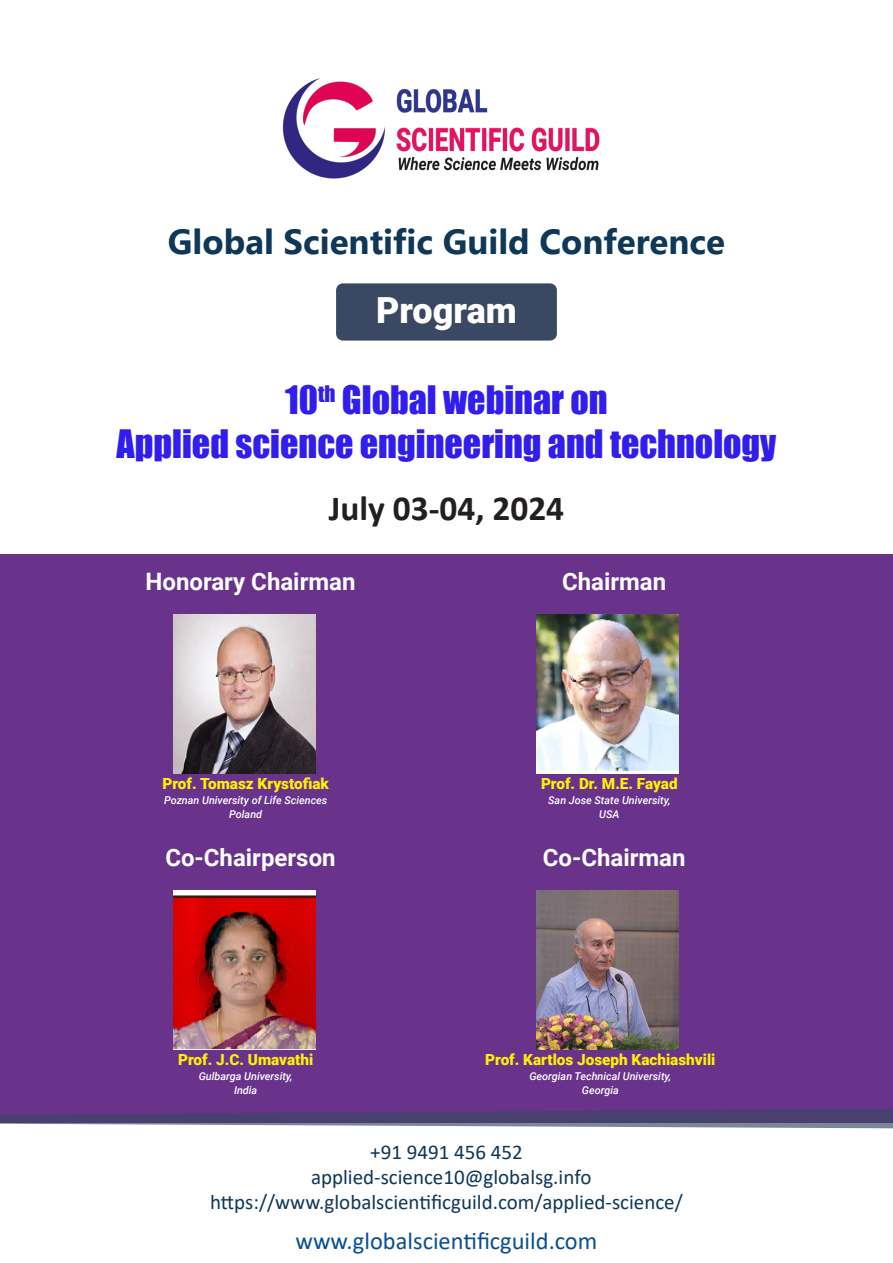
<style>
.page{position:relative;width:893px;height:1263px;background:#fff}
.page>*{position:absolute;margin:0;border:0;box-sizing:border-box;transform-origin:0 0}
.t1{font:36px "Impact";color:#311eec}
.t2{font:900 36px "Roboto";color:#fff}
.t3{font:700 35.4px "Calibri";color:#231f20}
.t4{font:700 34.8px "Gadugi";color:#0e3758}
.t5{font:24.45px "Calibri";color:#094e92}
.t6{font:700 24px "Roboto";color:#fff}
.t7{font:21px/25.2px "Calibri";color:#0e3758;text-align:center}
.t8{font:900 15.3px "Roboto";color:#fff101}
.t9{font:italic 500 10.8px "Roboto";color:#fff}
</style>
<div class="page">
<img style="left:282px;top:78px;width:318px;height:101px">
<div style="left:336px;top:283px;width:221px;height:58px;background:#3a4863;border-radius:7px"></div>
<div style="left:0;top:554px;width:893px;height:569px;background:#69338b"></div>
<img style="left:173px;top:614px;width:142px;height:159px">
<img style="left:173px;top:890px;width:142px;height:159px">
<img style="left:537px;top:614px;width:142px;height:159px">
<img style="left:537px;top:890px;width:142px;height:159px">
<svg style="left:0;top:1109px;width:893px;height:19px"></svg>
<p class="t4" style="left:168px;top:220px;width:559px">Global Scientific Guild Conference</p>
<p class="t2" style="left:376px;top:285px;width:142px">Program</p>
<p class="t1" style="left:285px;top:372px;width:324px">10<sup>th</sup> Global webinar on</p>
<p class="t1" style="left:117px;top:415px;width:661px">Applied science engineering and technology</p>
<p class="t3" style="left:329px;top:483px;width:237px">July 03-04, 2024</p>
<p class="t6" style="left:146px;top:565px;width:212px">Honorary Chairman</p>
<p class="t6" style="left:562px;top:565px;width:106px">Chairman</p>
<p class="t8" style="left:162px;top:772px;width:168px">Prof. Tomasz Krystofiak</p>
<p class="t9" style="left:164px;top:792px;width:165px">Poznan University of Life Sciences</p>
<p class="t9" style="left:229px;top:807px;width:34px">Poland</p>
<p class="t8" style="left:541px;top:772px;width:138px">Prof. Dr. M.E. Fayad</p>
<p class="t9" style="left:548px;top:792px;width:124px">San Jose State University,</p>
<p class="t9" style="left:599px;top:807px;width:22px">USA</p>
<p class="t6" style="left:165px;top:841px;width:172px">Co-Chairperson</p>
<p class="t6" style="left:543px;top:841px;width:144px">Co-Chairman</p>
<p class="t8" style="left:178px;top:1048px;width:137px">Prof. J.C. Umavathi</p>
<p class="t9" style="left:199px;top:1068px;width:95px">Gulbarga University,</p>
<p class="t9" style="left:234px;top:1083px;width:25px">India</p>
<p class="t8" style="left:485px;top:1048px;width:232px">Prof. Kartlos Joseph Kachiashvili</p>
<p class="t9" style="left:529px;top:1068px;width:143px">Georgian Technical University,</p>
<p class="t9" style="left:582px;top:1083px;width:38px">Georgia</p>
<p class="t7" style="left:311px;top:1138px;width:282px">+91 9491 456 452 applied-science10@globalsg.info</p>
<p class="t7" style="left:210px;top:1189px;width:474px">https://www.globalscientificguild.com/applied-science/</p>
<p class="t5" style="left:295px;top:1224px;width:303px">www.globalscientificguild.com</p>
</div>
